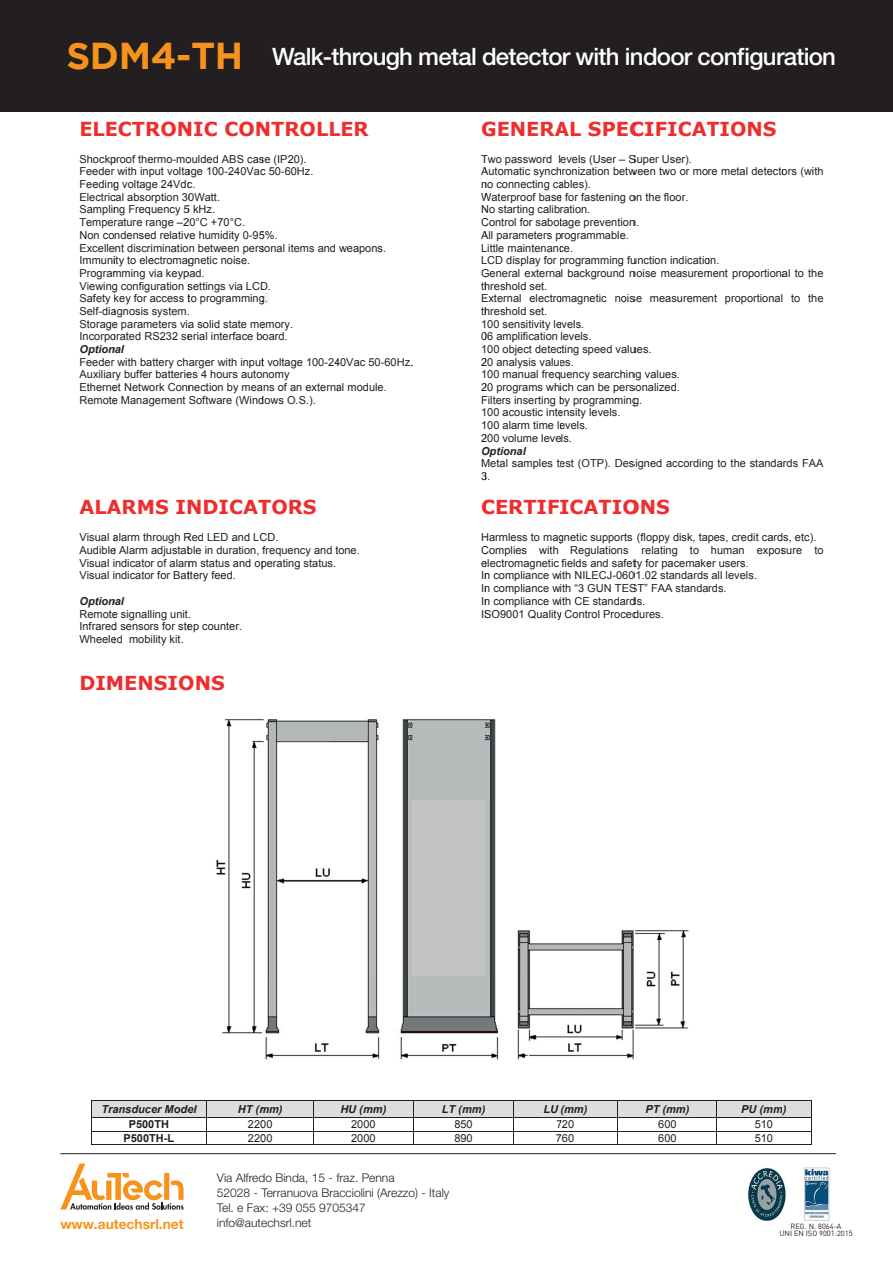
<style>
.page{position:relative;width:893px;height:1263px;background:#fff}
.page>*{position:absolute;margin:0;border:0;box-sizing:border-box;transform-origin:0 0}
.t1{font:500 24px "Helvetica Neue LT Pro";letter-spacing:-.03em;color:#fff}
.t2{font:700 19.35px "Verdana";color:#ee2d2d}
.t3{font:700 13.8px "Helvetica Neue LT Pro";color:#f7931d}
.t4{font:300 12px/15px "Helvetica Neue LT Pro";color:#231f20}
.t5{font:10.95px/12.8px "Arial";color:#231f20}
.t6{font:italic 700 10.95px/15.1px "Arial";color:#231f20;text-align:center}
.t7{font:700 10.95px/13.8px "Arial";color:#231f20;text-align:center}
.t8{font:7.5px/7.5px "DIN Pro";color:#231f20;text-align:center}
.s1{font-family:"Gotham";font-weight:700;font-size:37.35px;color:#f7931d}
.s2{color:#57585a}
.s3{color:#1e56a6}
.s4{font-weight:400;font-style:normal}
.s5{font-style:inherit}
</style>
<div class="page">
<svg style="left:91px;top:1100px;width:23px;height:45px"></svg>
<div style="left:114px;top:1101px;width:75px;height:16px;background:#dcdddf"></div>
<hr style="left:114px;top:1100px;width:75px;height:1px;background:#231f20">
<hr style="left:114px;top:1117px;width:75px;height:1px;background:#231f20">
<hr style="left:114px;top:1130px;width:75px;height:1px;background:#231f20">
<hr style="left:114px;top:1144px;width:75px;height:1px;background:#231f20">
<img style="left:216px;top:719px;width:270px;height:341px">
<div style="left:207px;top:1101px;width:56px;height:16px;background:#dcdddf"></div>
<hr style="left:207px;top:1100px;width:56px;height:1px;background:#231f20">
<hr style="left:207px;top:1117px;width:56px;height:1px;background:#231f20">
<hr style="left:207px;top:1130px;width:56px;height:1px;background:#231f20">
<svg style="left:189px;top:1100px;width:18px;height:45px"></svg>
<hr style="left:207px;top:1144px;width:56px;height:1px;background:#231f20">
<div style="left:263px;top:1101px;width:50px;height:16px;background:#dcdddf"></div>
<hr style="left:263px;top:1100px;width:50px;height:1px;background:#231f20">
<hr style="left:263px;top:1117px;width:50px;height:1px;background:#231f20">
<hr style="left:263px;top:1130px;width:50px;height:1px;background:#231f20">
<hr style="left:263px;top:1144px;width:50px;height:1px;background:#231f20">
<svg style="left:313px;top:1100px;width:24px;height:45px"></svg>
<div style="left:337px;top:1101px;width:75px;height:16px;background:#dcdddf"></div>
<hr style="left:337px;top:1100px;width:75px;height:1px;background:#231f20">
<hr style="left:337px;top:1117px;width:75px;height:1px;background:#231f20">
<hr style="left:337px;top:1130px;width:75px;height:1px;background:#231f20">
<hr style="left:337px;top:1144px;width:75px;height:1px;background:#231f20">
<div style="left:414px;top:1101px;width:72px;height:16px;background:#dcdddf"></div>
<hr style="left:414px;top:1100px;width:72px;height:1px;background:#231f20">
<hr style="left:414px;top:1117px;width:72px;height:1px;background:#231f20">
<hr style="left:414px;top:1130px;width:72px;height:1px;background:#231f20">
<svg style="left:412px;top:1100px;width:2px;height:45px"></svg>
<hr style="left:414px;top:1144px;width:72px;height:1px;background:#231f20">
<img style="left:486px;top:719px;width:203px;height:341px">
<div style="left:514px;top:1101px;width:46px;height:16px;background:#dcdddf"></div>
<hr style="left:514px;top:1100px;width:46px;height:1px;background:#231f20">
<hr style="left:514px;top:1117px;width:46px;height:1px;background:#231f20">
<hr style="left:514px;top:1130px;width:46px;height:1px;background:#231f20">
<svg style="left:486px;top:1100px;width:28px;height:45px"></svg>
<hr style="left:514px;top:1144px;width:46px;height:1px;background:#231f20">
<div style="left:560px;top:712px;width:74px;height:88px;background:#fff"></div>
<div style="left:560px;top:800px;width:74px;height:88px;background:#fff"></div>
<div style="left:560px;top:1101px;width:57px;height:16px;background:#dcdddf"></div>
<hr style="left:560px;top:1100px;width:57px;height:1px;background:#231f20">
<hr style="left:560px;top:1117px;width:57px;height:1px;background:#231f20">
<hr style="left:560px;top:1130px;width:57px;height:1px;background:#231f20">
<hr style="left:560px;top:1144px;width:57px;height:1px;background:#231f20">
<svg style="left:617px;top:1100px;width:17px;height:45px"></svg>
<div style="left:634px;top:712px;width:60px;height:117px;background:#fff"></div>
<div style="left:634px;top:1101px;width:75px;height:16px;background:#dcdddf"></div>
<hr style="left:634px;top:1100px;width:75px;height:1px;background:#231f20">
<hr style="left:634px;top:1117px;width:75px;height:1px;background:#231f20">
<hr style="left:634px;top:1130px;width:75px;height:1px;background:#231f20">
<hr style="left:634px;top:1144px;width:75px;height:1px;background:#231f20">
<div style="left:717px;top:1101px;width:66px;height:16px;background:#dcdddf"></div>
<hr style="left:717px;top:1100px;width:66px;height:1px;background:#231f20">
<hr style="left:717px;top:1117px;width:66px;height:1px;background:#231f20">
<hr style="left:717px;top:1130px;width:66px;height:1px;background:#231f20">
<svg style="left:709px;top:1100px;width:8px;height:45px"></svg>
<hr style="left:717px;top:1144px;width:66px;height:1px;background:#231f20">
<svg style="left:783px;top:1100px;width:29px;height:45px"></svg>
<div style="left:0;top:0;width:893px;height:111px;background:#231f20"></div>
<svg style="left:60px;top:1163px;width:124px;height:47px"></svg>
<hr style="left:60px;top:1153px;width:776px;height:1px;background:#231f20">
<img style="left:748px;top:1167px;width:82px;height:54px">
<h1 class="t1" style="left:66px;top:42px;width:771px"><span class="s1">SDM4-TH</span> Walk-through metal detector with indoor configuration</h1>
<h2 class="t2" style="left:79px;top:115px;width:291px">ELECTRONIC CONTROLLER</h2>
<p class="t5" style="left:79px;top:153px;width:308px">Shockproof thermo-moulded ABS case (IP20).<br>Feeder with input voltage 100-240Vac 50-60Hz.<br>Feeding voltage 24Vdc.<br>Electrical absorption 30Watt.<br>Sampling Frequency 5 kHz.<br>Temperature range –20°C +70°C.<br>Non condensed relative humidity 0-95%.<br>Excellent discrimination between personal items and weapons.<br>Immunity to electromagnetic noise.<br>Programming via keypad.<br>Viewing configuration settings via LCD.<br>Safety key for access to programming<span class="s2">.<br></span>Self-diagnosis system<span class="s2">.<br></span>Storage parameters via solid state memory.<br>Incorporated RS232 serial interface board.</p>
<p class="t6" style="left:79px;top:342px;width:46px">Optional</p>
<p class="t5" style="left:79px;top:356px;width:336px">Feeder with battery charger with input voltage 100-240Vac 50-60Hz.<br>Auxiliary buffer batteries 4 hours autonomy<br>Ethernet Network Connection by means of an external module.<br>Remote Management Software (Windows O.S.).</p>
<h2 class="t2" style="left:79px;top:494px;width:239px">ALARMS INDICATORS</h2>
<p class="t5" style="left:79px;top:531px;width:282px">Visual alarm through Red LED and LCD.<br>Audible Alarm adjustable in duration, frequency and tone.<br>Visual indicator of alarm status and operating status.<br>Visual indicator for Battery feed.</p>
<p class="t6" style="left:79px;top:594px;width:46px">Optional</p>
<p class="t5" style="left:79px;top:607px;width:164px">Remote signalling unit.<br>Infrared sensors for step counter.<br>Wheeled mobility kit.</p>
<h2 class="t2" style="left:79px;top:669px;width:147px">DIMENSIONS</h2>
<h2 class="t2" style="left:481px;top:115px;width:297px">GENERAL SPECIFICATIONS</h2>
<p class="t5" style="left:481px;top:153px;width:344px">Two password levels (User – Super User).<br>Automatic synchronization between two or more metal detectors (with no connecting cables).<br>Waterproof base for fastening on the floor.<br>No starting calibration.<br>Control for sabotage prevention.<br>All parameters programmable.<br>Little maintenance.<br>LCD display for programming function indication.<br>General external background</p>
<p class="t5" style="left:481px;top:292px;width:304px">External electromagnetic noise measurement proportional</p>
<p class="t5" style="left:481px;top:330px;width:112px">06 amplification levels.</p>
<p class="t5" style="left:481px;top:356px;width:94px">20 analysis values.</p>
<p class="t5" style="left:481px;top:381px;width:200px">20 programs which can be personalized.<br>Filters inserting by programming.</p>
<p class="t5" style="left:481px;top:432px;width:92px">200 volume levels.</p>
<p class="t6" style="left:481px;top:443px;width:46px">Optional</p>
<p class="t5" style="left:481px;top:457px;width:344px">Metal samples test (OTP). Designed according to the standards FAA<br>3.</p>
<h2 class="t2" style="left:481px;top:494px;width:190px">CERTIFICATIONS</h2>
<p class="t5" style="left:481px;top:531px;width:337px">Harmless to magnetic supports (floppy disk, tapes, credit cards, etc).<br>Complies with<br>electromagnetic fields and safety for pacemaker users<span class="s3">.</span></p>
<p class="t5" style="left:630px;top:267px;width:195px">noise measurement proportional to the</p>
<p class="t5" style="left:481px;top:279px;width:68px">threshold set.</p>
<p class="t5" style="left:481px;top:305px;width:105px">threshold set.<br>100 sensitivity levels.</p>
<p class="t5" style="left:481px;top:343px;width:172px">100 object detecting speed values.</p>
<p class="t5" style="left:481px;top:368px;width:200px">100 manual frequency searching values.</p>
<p class="t5" style="left:481px;top:406px;width:141px">100 acoustic intensity levels.<br>100 alarm time levels.</p>
<p class="t5" style="left:791px;top:292px;width:34px">to the</p>
<p class="t5" style="left:570px;top:544px;width:60px">Regulations</p>
<p class="t5" style="left:642px;top:544px;width:59px">relating to</p>
<p class="t5" style="left:711px;top:544px;width:114px">human exposure to</p>
<p class="t5" style="left:481px;top:569px;width:277px">In compliance with NILECJ-0601.02 standards all levels.<br>In compliance with “3 GUN TEST” FAA standards.<br>In compliance with CE standards.<br>ISO9001 Quality Control Procedures.</p>
<p class="t6" style="left:102px;top:1102px;width:97px">Transducer Model</p>
<p class="t7" style="left:123px;top:1117px;width:52px">P500TH<br>P500TH-L</p>
<p class="t6" style="left:238px;top:1102px;width:46px">HT (mm)</p>
<p class="t5" style="left:248px;top:1117px;width:26px;line-height:13.8px">2200<br>2200</p>
<p class="t6" style="left:340px;top:1102px;width:48px">HU (mm)</p>
<p class="t5" style="left:351px;top:1117px;width:26px;line-height:13.8px">2000<br>2000</p>
<p class="t6" style="left:442px;top:1102px;width:45px">LT (mm)<br><span class="s4">8</span><span class="s4">50</span></p>
<p class="t5" style="left:454px;top:1132px;width:20px"><span class="s5">8</span>90</p>
<p class="t6" style="left:543px;top:1102px;width:46px">LU (mm)</p>
<p class="t5" style="left:556px;top:1117px;width:20px;line-height:13.8px">720<br><span class="s5">76</span>0</p>
<p class="t6" style="left:645px;top:1102px;width:46px">PT (mm)</p>
<p class="t5" style="left:658px;top:1117px;width:20px;line-height:13.8px">600<br>600</p>
<p class="t6" style="left:741px;top:1102px;width:47px">PU (mm)</p>
<p class="t5" style="left:755px;top:1117px;width:20px;line-height:13.8px">510<br>510</p>
<p class="t4" style="left:217px;top:1170px;width:234px">Via Alfredo Binda, 15 - fraz. Penna<br>52028 - Terranuova Bracciolini (Arezzo) - Italy<br>Tel. e Fax: +39 055 9705347</p>
<p class="t3" style="left:60px;top:1216px;width:125px">www.autechsrl.net</p>
<p class="t4" style="left:217px;top:1215px;width:96px">info@autechsrl.net</p>
<p class="t8" style="left:779px;top:1221px;width:75px">REG. N. 8064-A<br>UNI EN ISO 9001:2015</p>
</div>
